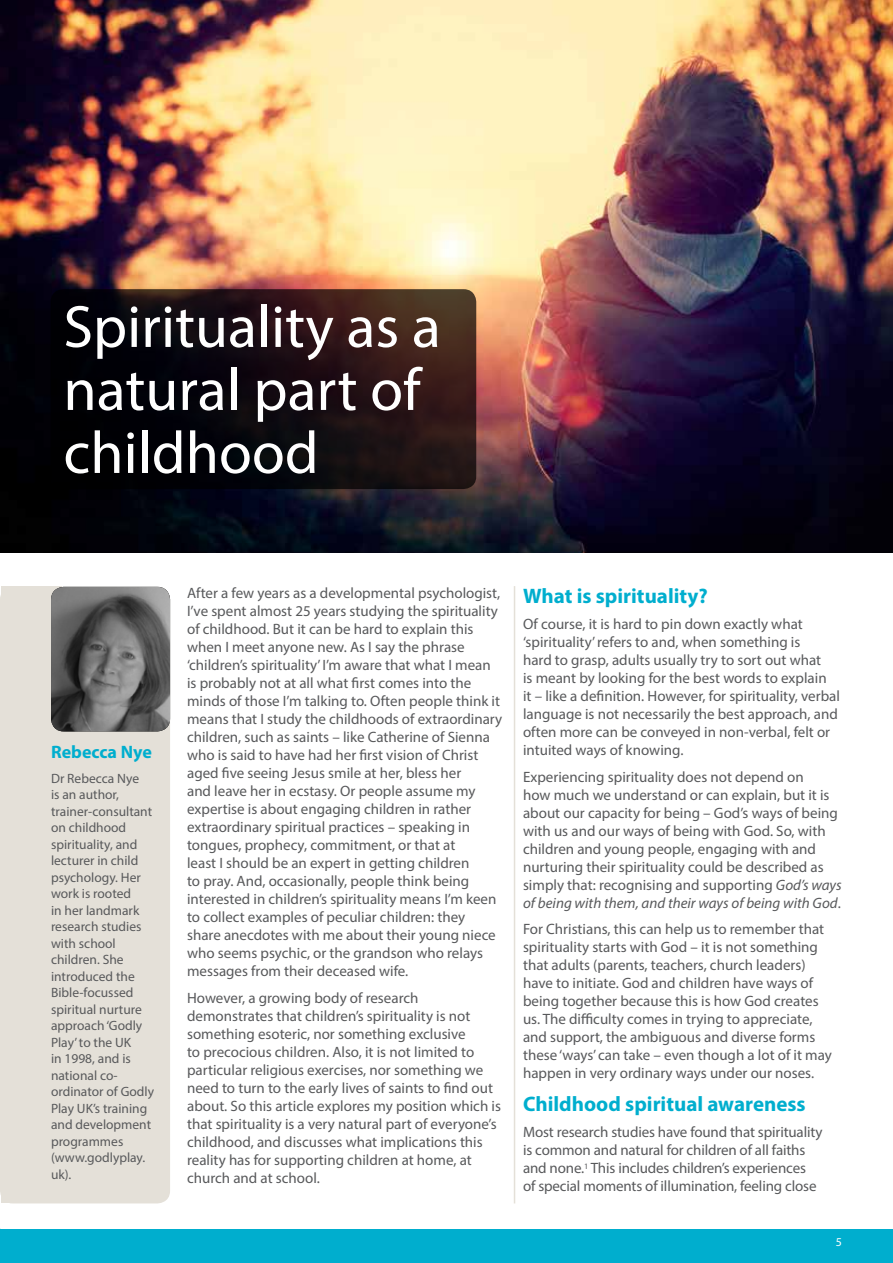
<style>
.page{position:relative;width:893px;height:1263px;background:#fff}
.page>*{position:absolute;margin:0;border:0;box-sizing:border-box;transform-origin:0 0}
.t1{font:60px/63px "Myriad Pro";color:#fff}
.t2{font:700 21px "Myriad Pro";color:#00aece}
.t3{font:700 18px "Myriad Pro";color:#00aece}
.t4{font:15px/18px "Myriad Pro";color:#58595b}
.t5{font:13.5px/16.5px "Myriad Pro";color:#58595b}
.t6{font:12px "Myriad Pro";color:#fff}
.s1{font-style:italic}
</style>
<div class="page">
<div style="left:0;top:1229px;width:893px;height:34px;background:#00aece"></div>
<div style="left:0;top:587px;width:170px;height:616px;background:#e4e0d8;border-radius:13px"></div>
<hr style="left:514px;top:586px;width:1px;height:617px;background:#e4e0d8">
<div style="left:1px;top:586px;width:61px;height:617px;background:#e4e0d8"></div>
<img style="left:0;top:0;width:893px;height:553px">
<svg style="left:51px;top:289px;width:425px;height:200px;background:#180d10"></svg>
<img style="left:51px;top:587px;width:119px;height:144px">
<h1 class="t1" style="left:63px;top:294px;width:379px">Spirituality as a natural part of childhood</h1>
<p class="t3" style="left:51px;top:740px;width:102px">Rebecca Nye</p>
<p class="t5" style="left:51px;top:770px;width:105px">Dr Rebecca Nye<br>is an author, trainer-consultant on childhood spirituality, and lecturer in child psychology. Her work is rooted<br>in her landmark research studies with school children. She introduced the<br>Bible-focussed spiritual nurture approach ‘Godly<br>Play’ to the UK<br>in 1998, and is national co&shy;ordinator of Godly<br>Play UK’s training and development programmes (www.godlyplay. uk).</p>
<p class="t4" style="left:187px;top:584px;width:317px">After a few years as a developmental psychologist, I’ve spent almost 25 years studying the spirituality of childhood. But it can be hard to explain this when I meet anyone new. As I say the phrase ‘children’s spirituality’ I’m aware that what I mean is probably not at all what first comes into the minds of those I’m talking to. Often people think it means that I study the childhoods of extraordinary children, such as saints – like Catherine of Sienna who is said to have had her first vision of Christ aged five seeing Jesus smile at her, bless her<br>and leave her in ecstasy. Or people assume my expertise is about engaging children in rather extraordinary spiritual practices – speaking in tongues, prophecy, commitment, or that at<br>least I should be an expert in getting children<br>to pray. And, occasionally, people think being interested in children’s spirituality means I’m keen to collect examples of peculiar children: they share anecdotes with me about their young niece who seems psychic, or the grandson who relays messages from their deceased wife.</p>
<p class="t4" style="left:187px;top:988px;width:315px">However, a growing body of research demonstrates that children’s spirituality is not something esoteric, nor something exclusive<br>to precocious children. Also, it is not limited to particular religious exercises, nor something we need to turn to the early lives of saints to find out about. So this article explores my position which is that spirituality is a very natural part of everyone’s childhood, and discusses what implications this reality has for supporting children at home, at church and at school.</p>
<h2 class="t2" style="left:523px;top:582px;width:186px">What is spirituality?</h2>
<p class="t4" style="left:523px;top:615px;width:318px">Of course, it is hard to pin down exactly what ‘spirituality’ refers to and, when something is<br>hard to grasp, adults usually try to sort out what<br>is meant by looking for the best words to explain<br>it – like a definition. However, for spirituality, verbal language is not necessarily the best approach, and often more can be conveyed in non-verbal, felt or intuited ways of knowing.</p>
<p class="t4" style="left:523px;top:767px;width:320px">Experiencing spirituality does not depend on<br>how much we understand or can explain, but it is about our capacity for being – God’s ways of being with us and our ways of being with God. So, with children and young people, engaging with and nurturing their spirituality could be described as simply that: recognising and supporting <span class="s1">God’s ways of being with them, and their ways of being with God</span>.</p>
<p class="t4" style="left:523px;top:920px;width:310px">For Christians, this can help us to remember that spirituality starts with God – it is not something that adults (parents, teachers, church leaders) have to initiate. God and children have ways of being together because this is how God creates us. The difficulty comes in trying to appreciate, and support, the ambiguous and diverse forms these ‘ways’ can take – even though a lot of it may happen in very ordinary ways under our noses.</p>
<h2 class="t2" style="left:523px;top:1090px;width:284px">Childhood spiritual awareness</h2>
<p class="t4" style="left:523px;top:1123px;width:301px">Most research studies have found that spirituality is common and natural for children of all faiths and none.<sup>1</sup> This includes children’s experiences<br>of special moments of illumination, feeling close</p>
<p class="t6" style="left:836px;top:1235px;width:8px">5</p>
</div>
